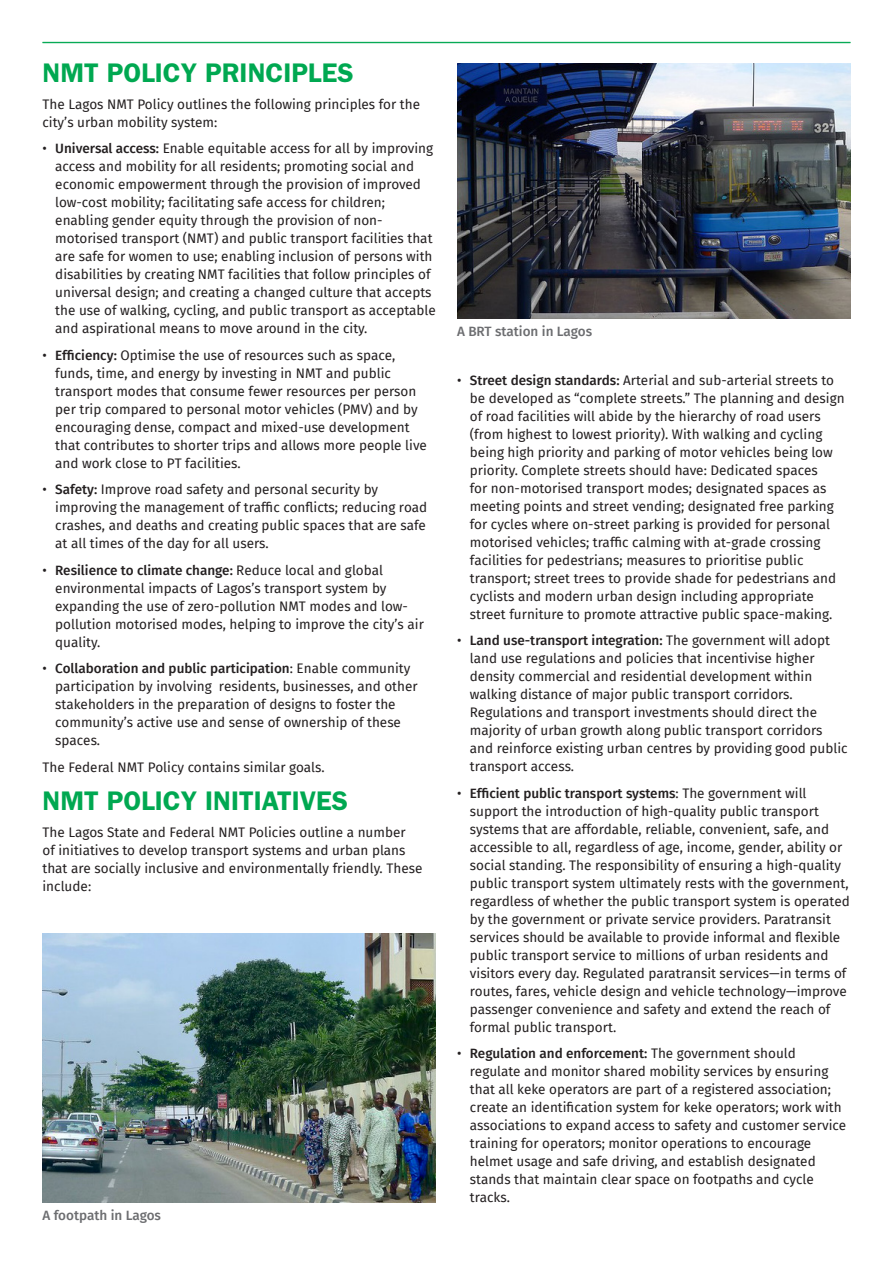
<style>
.page{position:relative;width:893px;height:1263px;background:#fff}
.page>*{position:absolute;margin:0;border:0;box-sizing:border-box;transform-origin:0 0}
.Heading_1{font:600 27px "ITC Franklin Gothic Std";color:#00a851}
.Body{font:13.5px/18px "Fira Sans";color:#231f20}
.t1{font:500 13.5px "Fira Sans";color:#231f20}
.Body_caption_-_Table{font:500 13.5px "Fira Sans";color:#6c6d70}
.s1{font-weight:500}
.s2{font-weight:400}
</style>
<div class="page">
<hr style="left:43px;top:42px;width:807px;height:1px;background:#00a851">
<img style="left:43px;top:933px;width:393px;height:269px">
<img style="left:457px;top:64px;width:393px;height:255px">
<p class="Heading_1" style="left:43px;top:57px;width:313px">NMT POLICY PRINCIPLES</p>
<p class="Body" style="left:43px;top:95px;width:379px">The Lagos NMT Policy outlines the following principles for the city s’ urban mobility system:</p>
<p class="Body" style="left:55px;top:139px;width:379px"><span class="s1">Universal access:</span> Enable equitable access for all by improving</p>
<p class="Body" style="left:43px;top:139px;width:6px">•</p>
<p class="Body" style="left:43px;top:346px;width:6px">•</p>
<p class="Body" style="left:43px;top:480px;width:6px">•</p>
<p class="Body" style="left:43px;top:561px;width:6px">•</p>
<p class="Body" style="left:43px;top:659px;width:6px">•</p>
<p class="Body" style="left:55px;top:157px;width:367px">access and mobility for all residents; promoting social and economic empowerment through the provision of improved low-cost mobility; facilitating safe access for children;</p>
<p class="Body" style="left:55px;top:229px;width:379px">motorised transport (NMT) and public transport facilities that</p>
<p class="Body" style="left:55px;top:211px;width:329px">enabling gender equity through the provision of non-</p>
<p class="Body" style="left:55px;top:247px;width:382px">are safe for women to use; enabling inclusion of persons with disabilities by creating NMT facilities that follow principles of universal design; and creating a changed culture that accepts the use of walking, cycling, and public transport as acceptable and aspirational means to move around in the city.</p>
<p class="Body" style="left:55px;top:346px;width:342px"><span class="s1">Efficiency:</span> Optimise the use of resources such as space,</p>
<p class="Body" style="left:55px;top:364px;width:373px">funds, time, and energy by investing in NMT and public transport modes that consume fewer resources per person per trip compared to personal motor vehicles (PMV) and by encouraging dense, compact and mixed-use development that contributes to shorter trips and allows more people live and work close to PT facilities.</p>
<p class="Body" style="left:55px;top:480px;width:324px"><span class="s1">Safety:</span> Improve road safety and personal security by</p>
<p class="Body" style="left:55px;top:498px;width:374px;text-align:justify">improving the management of traffic conflicts; reducing road crashes, and deaths and creating public spaces that are safe at all times of the day for all users.</p>
<p class="t1" style="left:55px;top:559px;width:329px">Resilience to climate change: <span class="s2">Reduce local and global</span></p>
<p class="Body" style="left:55px;top:579px;width:333px">environmental impacts of Lagos s’ transport system by</p>
<p class="Body" style="left:55px;top:615px;width:370px">pollution motorised modes, helping to improve the city s’ air</p>
<p class="Body" style="left:55px;top:597px;width:354px">expanding the use of zero-pollution NMT modes and low-</p>
<p class="Body" style="left:55px;top:633px;width:47px">quality.</p>
<p class="t1" style="left:55px;top:658px;width:357px">Collaboration and public participation<span class="s2">: Enable community</span></p>
<p class="Body" style="left:55px;top:677px;width:347px">participation by involving<br>stakeholders in the preparation of designs to foster the community s’ active use and sense of ownership of these spaces.</p>
<p class="Body" style="left:43px;top:758px;width:284px">The Federal NMT Policy contains similar goals.</p>
<p class="Heading_1" style="left:43px;top:785px;width:307px">NMT POLICY INITIATIVES</p>
<p class="Body" style="left:43px;top:823px;width:381px">The Lagos State and Federal NMT Policies outline a number<br>of initiatives to develop transport systems and urban plans that are socially inclusive and environmentally friendly. These include:</p>
<p class="Body" style="left:219px;top:677px;width:200px">residents, businesses, and other</p>
<p class="Body_caption_-_Table" style="left:43px;top:1205px;width:120px">A footpath in Lagos</p>
<p class="Body_caption_-_Table" style="left:457px;top:320px;width:136px">A BRT station in Lagos</p>
<p class="Body" style="left:457px;top:371px;width:6px">•</p>
<p class="Body" style="left:457px;top:631px;width:6px">•</p>
<p class="Body" style="left:457px;top:784px;width:6px">•</p>
<p class="Body" style="left:457px;top:1044px;width:6px">•</p>
<p class="Body" style="left:470px;top:371px;width:366px"><span class="s1">Street design standards:</span> Arterial and sub-arterial streets to</p>
<p class="Body" style="left:470px;top:389px;width:376px">be developed as “complete streets ” . The planning and design of road facilities will abide by the hierarchy of road users (from highest to lowest priority .) With walking and cycling being high priority and parking of motor vehicles being low priority. Complete streets should have: Dedicated spaces<br>for non-motorised transport modes; designated spaces as meeting points and street vending; designated free parking for cycles where on-street parking is provided for personal motorised vehicles; traffic calming with at-grade crossing facilities for pedestrians; measures to prioritise public transport; street trees to provide shade for pedestrians and cyclists and modern urban design including appropriate street furniture to promote attractive public space-making.</p>
<p class="t1" style="left:470px;top:630px;width:362px">Land use-transport integration: <span class="s2">The government will adopt</span></p>
<p class="Body" style="left:470px;top:649px;width:379px">land use regulations and policies that incentivise higher density commercial and residential development within walking distance of major public transport corridors.<br>Regulations and transport investments should direct the majority of urban growth along public transport corridors and reinforce existing urban centres by providing good public transport access.</p>
<p class="t1" style="left:470px;top:782px;width:338px">Efficient public transport systems<span class="s2">: The government will</span></p>
<p class="Body" style="left:470px;top:802px;width:381px">support the introduction of high-quality public transport systems that are affordable, reliable, convenient, safe, and accessible to all, regardless of age, income, gender, ability or social standing. The responsibility of ensuring a high-quality public transport system ultimately rests with the government, regardless of whether the public transport system is operated by the government or private service providers. Paratransit services should be available to provide informal and flexible public transport service to millions of urban residents and visitors every day. Regulated paratransit services—in terms of routes, fares, vehicle design and vehicle technology—improve passenger convenience and safety and extend the reach of formal public transport.</p>
<p class="t1" style="left:470px;top:1043px;width:327px">Regulation and enforcement: <span class="s2">The government should</span></p>
<p class="Body" style="left:470px;top:1062px;width:378px">regulate and monitor shared mobility services by ensuring that all keke operators are part of a registered association; create an identification system for keke operators; work with associations to expand access to safety and customer service training for operators; monitor operations to encourage helmet usage and safe driving, and establish designated stands that maintain clear space on footpaths and cycle tracks.</p>
</div>
